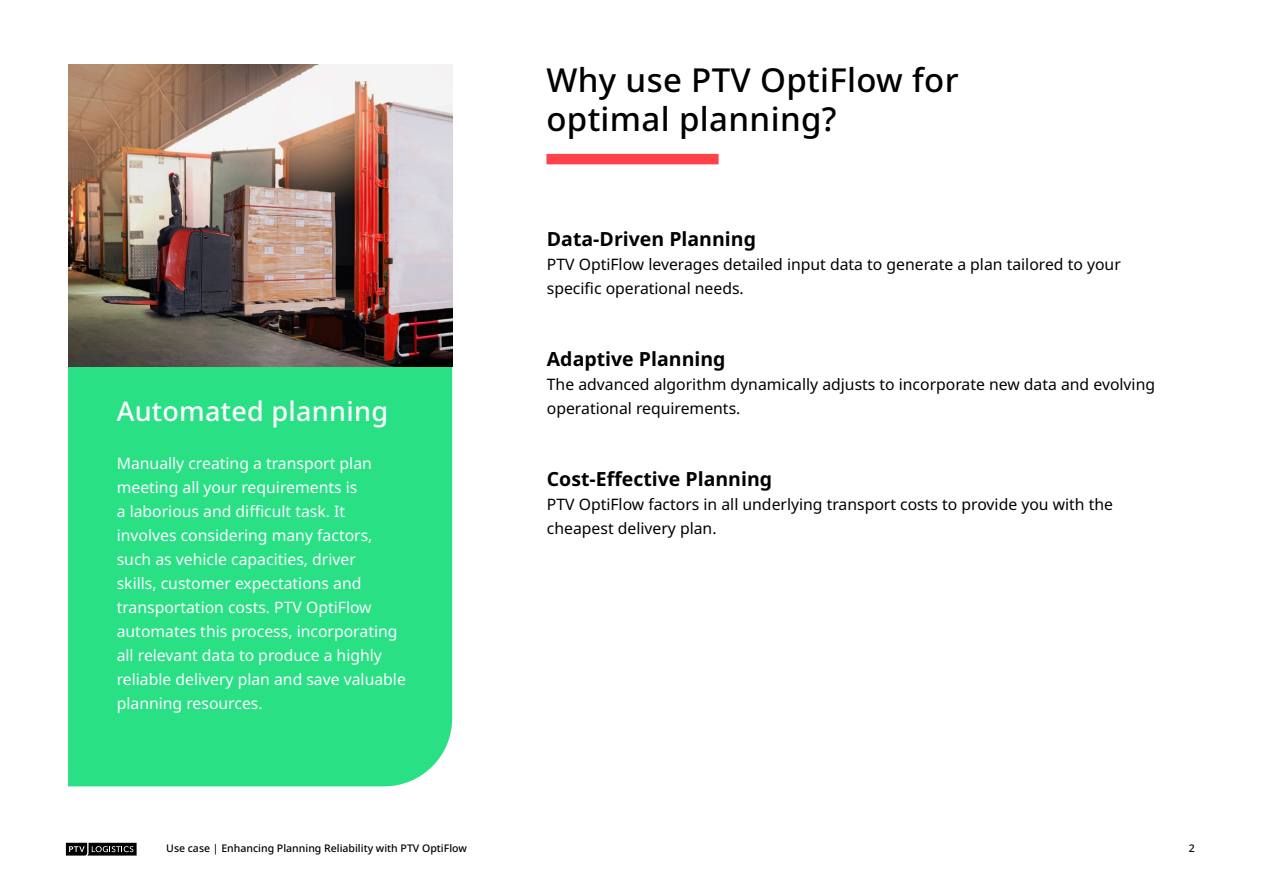
<style>
.page{position:relative;width:1263px;height:893px;background:#fff}
.page>*{position:absolute;margin:0;border:0;box-sizing:border-box;transform-origin:0 0}
.t1{font:500 33px/39px "Noto Sans";letter-spacing:.01em;color:#000}
.t2{font:500 27px "Noto Sans";letter-spacing:.01em;color:#fff}
.t3{font:700 19.5px "Noto Sans";color:#000}
.t4{font:15.75px/24px "Noto Sans";color:#fff}
.t5{font:15.75px/24px "Noto Sans";color:#000}
.t6{font:500 10.5px "Noto Sans";color:#000}
</style>
<div class="page">
<div style="left:68px;top:366px;width:384px;height:420px;background:#29e085"></div>
<img style="left:68px;top:64px;width:384px;height:302px">
<div style="left:546px;top:154px;width:173px;height:10px;background:#ff4249"></div>
<svg style="left:66px;top:843px;width:71px;height:12px"></svg>
<h1 class="t1" style="left:546px;top:61px;width:414px">Why use PTV OptiFlow for optimal planning?</h1>
<h2 class="t2" style="left:117px;top:392px;width:273px">Automated planning</h2>
<p class="t4" style="left:117px;top:451px;width:291px">Manually creating a transport plan meeting all your requirements is<br>a laborious and difficult task. It involves considering many factors, such as vehicle capacities, driver<br>skills, customer expectations and transportation costs. PTV OptiFlow automates this process, incorporating all relevant data to produce a highly reliable delivery plan and save valuable planning resources.</p>
<p class="t3" style="left:547px;top:225px;width:211px">Data-Driven Planning</p>
<p class="t5" style="left:547px;top:253px;width:575px">PTV OptiFlow leverages detailed input data to generate a plan tailored to your specific operational needs.</p>
<p class="t3" style="left:547px;top:345px;width:180px">Adaptive Planning</p>
<p class="t5" style="left:547px;top:373px;width:610px">The advanced algorithm dynamically adjusts to incorporate new data and evolving operational requirements.</p>
<p class="t3" style="left:547px;top:465px;width:227px">Cost-Effective Planning</p>
<p class="t5" style="left:547px;top:493px;width:568px">PTV OptiFlow factors in all underlying transport costs to provide you with the cheapest delivery plan.</p>
<p class="t6" style="left:166px;top:841px;width:302px">Use case | Enhancing Planning Reliability with PTV OptiFlow</p>
<p class="t6" style="left:1189px;top:841px;width:8px">2</p>
</div>
